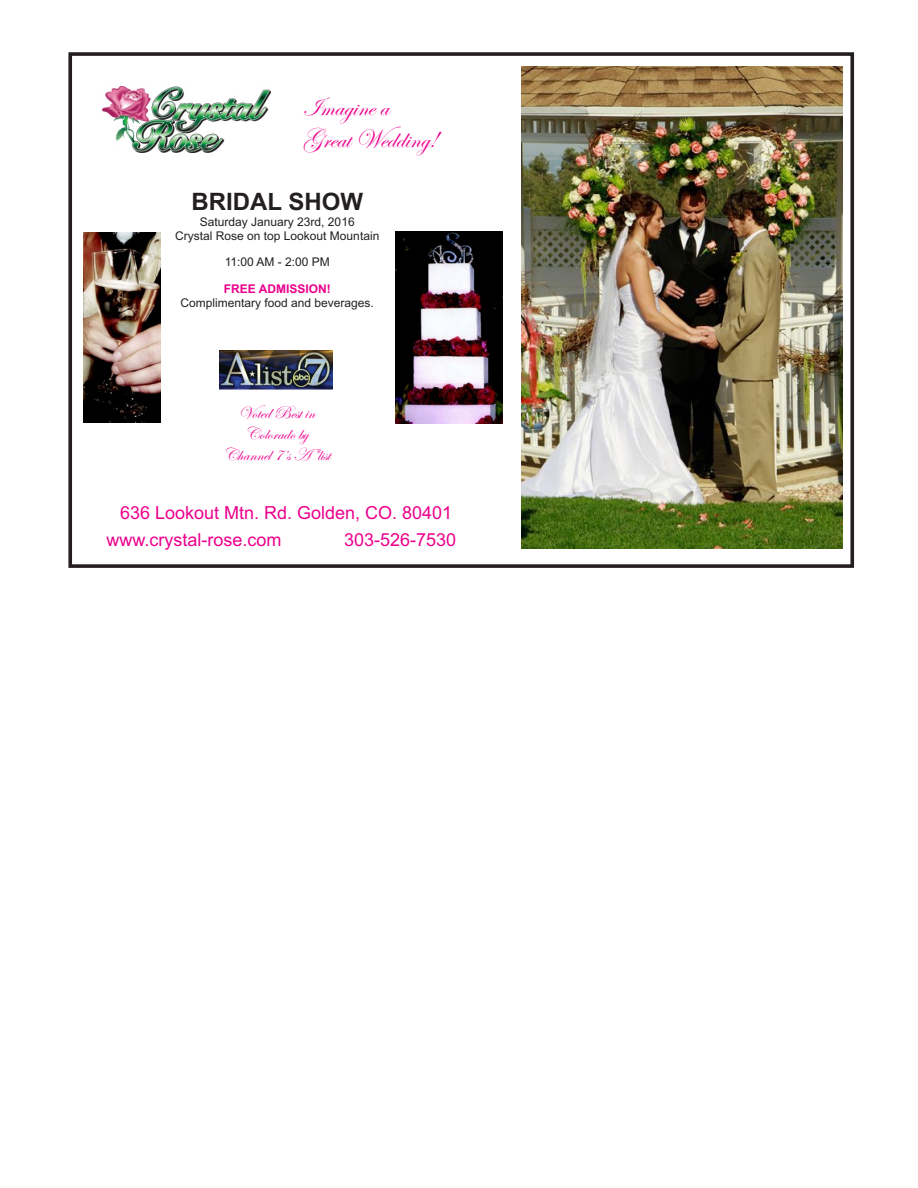
<style>
.page{position:relative;width:918px;height:1188px;background:#fff}
.page>*{position:absolute;margin:0;border:0;box-sizing:border-box;transform-origin:0 0}
.t1{font:27px/31.8px "Edwardian Script ITC";color:#ec008c}
.t2{font:700 24px "Arial";color:#231f20}
.t3{font:18px "Arial";color:#ec008c}
.t4{font:18px/21.1px "Edwardian Script ITC";color:#ec008c;text-align:center}
.t5{font:12px/13.4px "Arial";color:#231f20;text-align:center}
.t6{font:700 12px "Arial";color:#ec008c}
</style>
<div class="page">
<div style="left:68px;top:52px;width:786px;height:516px;border:4px solid #231f20"></div>
<img style="left:521px;top:67px;width:322px;height:482px">
<img style="left:84px;top:232px;width:76px;height:191px">
<img style="left:396px;top:232px;width:107px;height:192px">
<img style="left:103px;top:86px;width:168px;height:66px">
<img style="left:220px;top:351px;width:112px;height:38px">
<h1 class="t1" style="left:303px;top:92px;width:136px">Imagine a<br>Great Wedding!</h1>
<h2 class="t2" style="left:192px;top:193px;width:173px">BRIDAL SHOW</h2>
<p class="t5" style="left:175px;top:216px;width:206px">Saturday January 23rd, 2016<br>Crystal Rose on top Lookout Mountain</p>
<p class="t5" style="left:225px;top:257px;width:107px">11:00 AM - 2:00 PM</p>
<p class="t5" style="left:180px;top:297px;width:195px">Complimentary food and beverages.</p>
<p class="t6" style="left:224px;top:284px;width:108px">FREE ADMISSION!</p>
<h3 class="t4" style="left:223px;top:402px;width:108px">Voted Best in<br>Colorado by<br>Channel 7’s A *list</h3>
<h3 class="t3" style="left:120px;top:506px;width:334px">636 Lookout Mtn. Rd. Golden, CO. 80401</h3>
<h3 class="t3" style="left:106px;top:533px;width:177px">www.crystal-rose.com</h3>
<h3 class="t3" style="left:344px;top:533px;width:114px">303-526-7530</h3>
</div>
